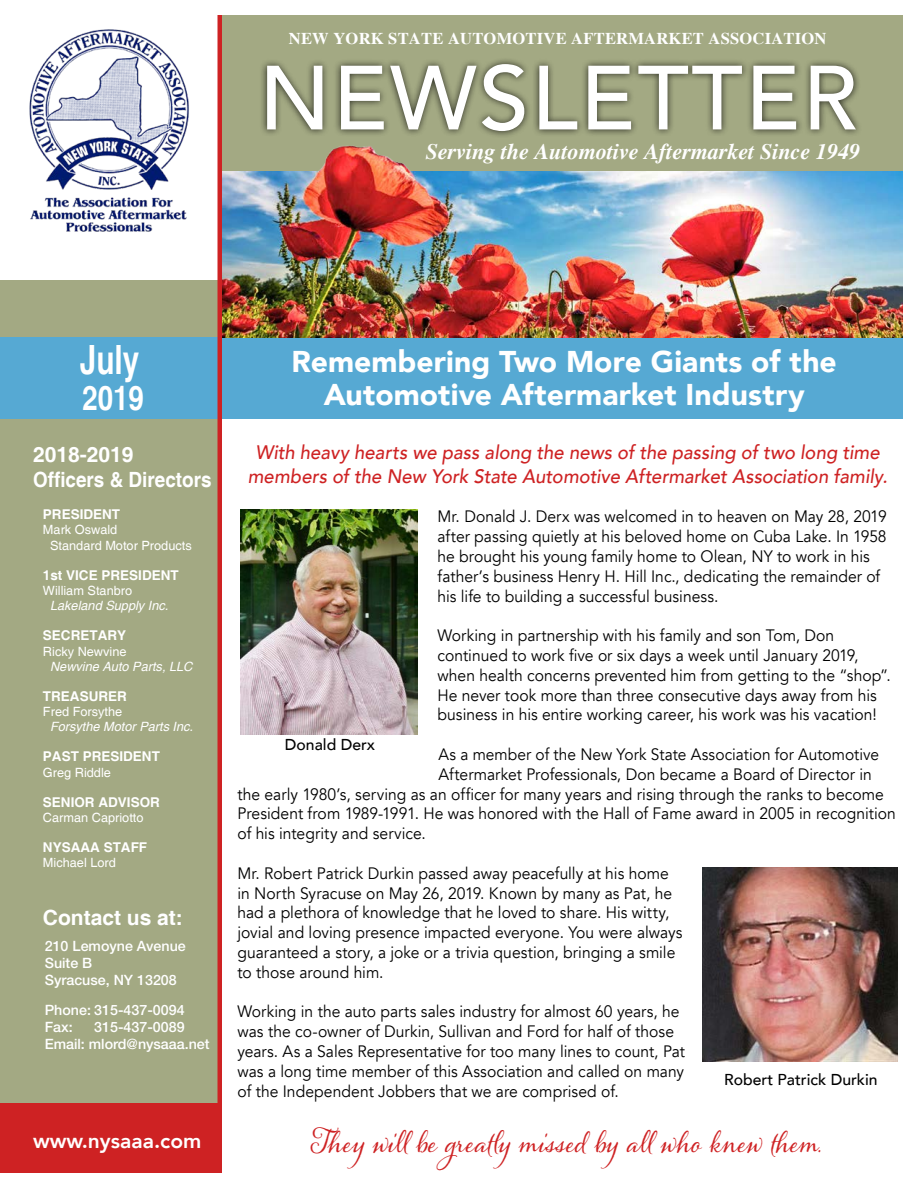
<style>
.page{position:relative;width:918px;height:1188px;background:#fff}
.page>*{position:absolute;margin:0;border:0;box-sizing:border-box;transform-origin:0 0}
.t1{font:500 90px "Avenir";letter-spacing:.025em;color:#fff}
.t2{font:700 condensed 40.35px "Helvetica";color:#fff;scale:.9 1}
.t3{font:700 condensed 33.6px "Helvetica";color:#fff}
.t4{font:900 30px/33px "Avenir";color:#fff;text-align:center}
.t5{font:30px "Alana";color:#ce2223;scale:.95 1}
.t6{font:italic 700 22.05px "Times";color:#fff}
.t7{font:700 21px/25.2px "Helvetica";color:#fff}
.t8{font:800 21px "Avenir";color:#fff}
.t9{font:italic 500 19.5px/23.4px "Avenir";color:#ce2223;text-align:center;scale:.95 1}
.t10{font:16.5px/19.8px "Avenir";color:#000;scale:.95 1}
.t11{font:16.5px "Avenir";color:#000;scale:.94 1}
.t12{font:700 16.5px "Times";letter-spacing:.015em;color:#fff}
.t13{font:500 15.75px "Avenir";color:#000}
.t14{font:500 14.25px/17.1px "Helvetica Neue LT Std";color:#fff}
.t15{font:700 13.5px "Helvetica";color:#fff}
.t16{font:12.75px/15.3px "Helvetica";color:#fff}
.t17{font:italic 12.75px "Helvetica";color:#fff}
</style>
<div class="page">
<img style="left:0;top:15px;width:903px;height:1158px">
<p class="t12" style="left:289px;top:29px;width:539px">NEW YORK STATE AUTOMOTIVE AFTERMARKET ASSOCIATION</p>
<h1 class="t1" style="left:259px;top:20px;width:600px">NEWSLETTER</h1>
<h3 class="t6" style="left:426px;top:139px;width:436px">Serving the Automotive Aftermarket Since 1949</h3>
<h2 class="t2" style="left:80px;top:336px;width:68px">July</h2>
<h3 class="t3" style="left:82px;top:378px;width:63px">2019</h3>
<p class="t7" style="left:33px;top:443px;width:180px">2018-2019<br>Officers &amp; Directors</p>
<p class="t15" style="left:43px;top:506px;width:79px">PRESIDENT</p>
<p class="t16" style="left:50px;top:523px;width:143px;text-indent:-7px">Mark Oswald<br>Standard Motor Products</p>
<p class="t15" style="left:43px;top:567px;width:137px">1st VICE PRESIDENT</p>
<p class="t16" style="left:43px;top:583px;width:91px">William Stanbro</p>
<p class="t17" style="left:50px;top:598px;width:120px">Lakeland Supply Inc.</p>
<p class="t15" style="left:43px;top:627px;width:85px">SECRETARY</p>
<p class="t16" style="left:43px;top:644px;width:85px">Ricky Newvine</p>
<p class="t17" style="left:50px;top:659px;width:144px">Newvine Auto Parts, LLC</p>
<p class="t15" style="left:43px;top:688px;width:85px">TREASURER</p>
<p class="t16" style="left:43px;top:704px;width:81px">Fred Forsythe</p>
<p class="t17" style="left:50px;top:720px;width:145px">Forsythe Motor Parts Inc.</p>
<p class="t15" style="left:43px;top:748px;width:119px">PAST PRESIDENT</p>
<p class="t16" style="left:43px;top:765px;width:70px">Greg Riddle</p>
<p class="t15" style="left:43px;top:794px;width:119px">SENIOR ADVISOR</p>
<p class="t16" style="left:43px;top:810px;width:102px">Carman Capriotto</p>
<p class="t15" style="left:43px;top:839px;width:106px">NYSAAA STAFF</p>
<p class="t16" style="left:43px;top:856px;width:74px">Michael Lord</p>
<p class="t7" style="left:43px;top:906px;width:142px">Contact us at:</p>
<p class="t14" style="left:45px;top:937px;width:142px">210 Lemoyne Avenue<br>Suite B<br>Syracuse, NY 13208</p>
<p class="t14" style="left:45px;top:1001px;width:141px">Phone: 315-437-0094<br>Fax:</p>
<p class="t14" style="left:45px;top:1018px;width:166px;text-indent:50px">315-437-0089<br>Email: mlord@nysaaa.net</p>
<p class="t8" style="left:33px;top:1125px;width:170px">www.nysaaa.com</p>
<h3 class="t4" style="left:292px;top:345px;width:547px">Remembering Two More Giants of the<br>Automotive Aftermarket Industry</h3>
<p class="t9" style="left:248px;top:441px;width:675px">With heavy hearts we pass along the news of the passing of two long time members of the New York State Automotive Aftermarket Association family.</p>
<p class="t10" style="left:437px;top:507px;width:474px">Mr. Donald J. Derx was welcomed in to heaven on May 28, 2019 after passing quietly at his beloved home on Cuba Lake. In 1958 he brought his young family home to Olean, NY to work in his father’s business Henry H. Hill Inc., dedicating the remainder of his life to building a successful business.</p>
<p class="t10" style="left:437px;top:626px;width:479px">Working in partnership with his family and son Tom, Don continued to work five or six days a week until January 2019, when health concerns prevented him from getting to the “shop”.<br>He never took more than three consecutive days away from his business in his entire working career, his work was his vacation!</p>
<p class="t11" style="left:438px;top:744px;width:470px">As a member of the New York State Association for Automotive</p>
<p class="t10" style="left:438px;top:764px;width:458px">Aftermarket Professionals, Don became a Board of Director in</p>
<p class="t10" style="left:237px;top:784px;width:682px">the early 1980’s, serving as an officer for many years and rising through the ranks to become</p>
<p class="t10" style="left:237px;top:804px;width:695px">President from 1989-1991. He was honored with the Hall of Fame award in 2005 in recognition</p>
<p class="t10" style="left:237px;top:824px;width:200px">of his integrity and service.</p>
<p class="t10" style="left:237px;top:863px;width:470px">Mr. Robert Patrick Durkin passed away peacefully at his home in North Syracuse on May 26, 2019. Known by many as Pat, he had a plethora of knowledge that he loved to share. His witty, jovial and loving presence impacted everyone. You were always guaranteed a story, a joke or a trivia question, bringing a smile to those around him.</p>
<p class="t10" style="left:237px;top:1002px;width:473px">Working in the auto parts sales industry for almost 60 years, he was the co-owner of Durkin, Sullivan and Ford for half of those years. As a Sales Representative for too many lines to count, Pat was a long time member of this Association and called on many of the Independent Jobbers that we are comprised of.</p>
<h3 class="t5" style="left:312px;top:1124px;width:539px">They will be greatly missed by all who knew them.</h3>
<p class="t13" style="left:285px;top:731px;width:92px">Donald Derx</p>
<p class="t13" style="left:724px;top:1066px;width:155px">Robert Patrick Durkin</p>
</div>
